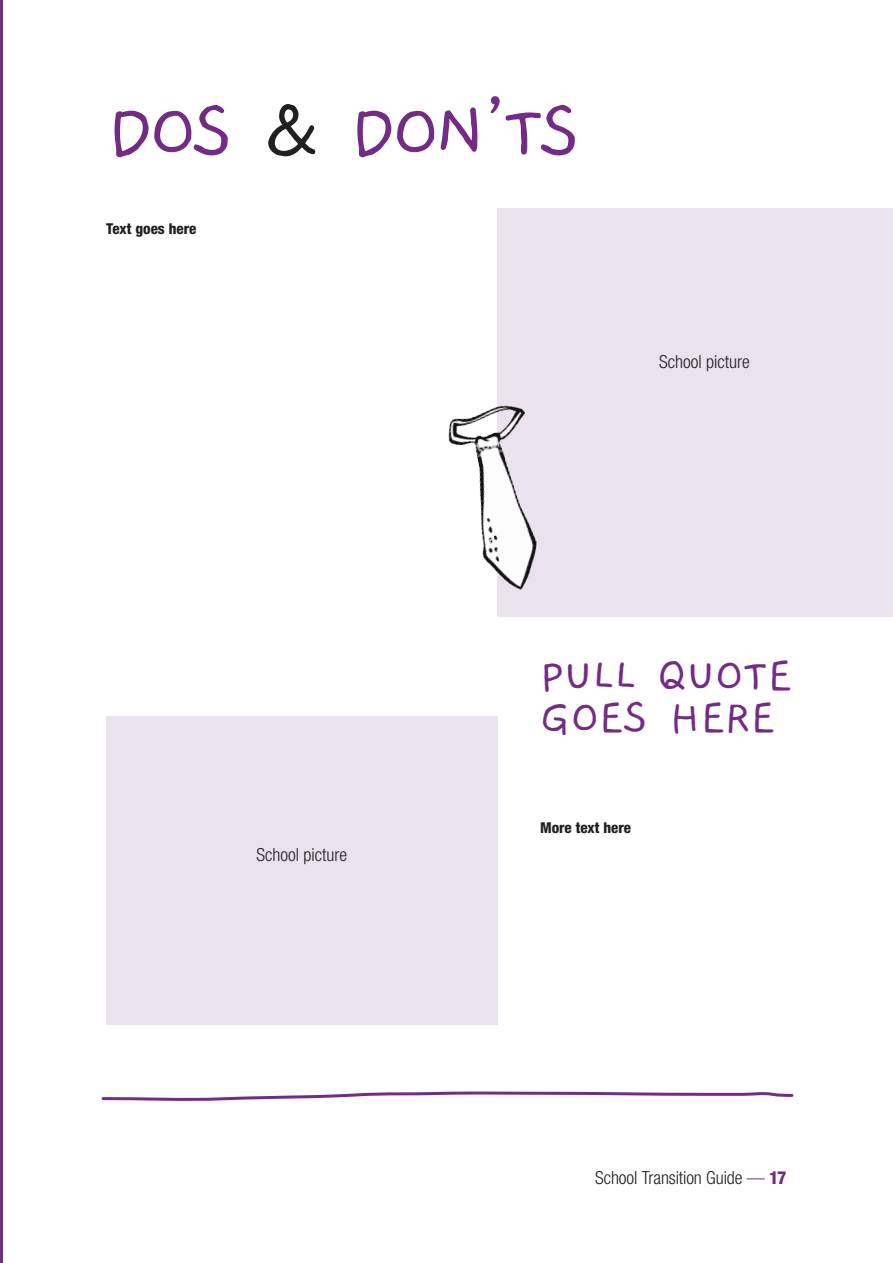
<style>
.page{position:relative;width:893px;height:1263px;background:#fff}
.page>*{position:absolute;margin:0;border:0;box-sizing:border-box;transform-origin:0 0}
.t1{font:82.5px "Gaegu";letter-spacing:-.05em;color:#742b86}
.t2{font:49.5px/42px "Gaegu";color:#742b86}
.t3{font:300 condensed 18px "Helvetica Neue";color:#231f20}
.t4{font:800 condensed 15px "Helvetica Neue";color:#231f20}
.s1{color:#231f20}
.s2{color:#742b86}
.s3{font-weight:800;color:#742b86}
</style>
<div class="page">
<hr style="left:0;top:0;width:2px;height:1263px;background:#742b86">
<div style="left:497px;top:208px;width:396px;height:409px;background:#eae2ed"></div>
<div style="left:106px;top:716px;width:391px;height:309px;background:#eae2ed"></div>
<img style="left:448px;top:405px;width:89px;height:185px">
<svg style="left:101px;top:1091px;width:693px;height:10px"></svg>
<h1 class="t1" style="left:106px;top:91px;width:477px">DOS <span class="s1">&amp;</span> DON’TS</h1>
<p class="t4" style="left:106px;top:219px;width:92px">Text goes here</p>
<p class="t3" style="left:257px;top:844px;width:92px">School picture</p>
<p class="t3" style="left:659px;top:351px;width:92px">School picture</p>
<h2 class="t2" style="left:540px;top:655px;width:253px">PULL QUOTE<br>GOES HERE</h2>
<p class="t4" style="left:540px;top:818px;width:93px">More text here</p>
<p class="t3" style="left:595px;top:1167px;width:193px">School Transition Guide <span class="s2">—</span> <span class="s3">17</span></p>
</div>
